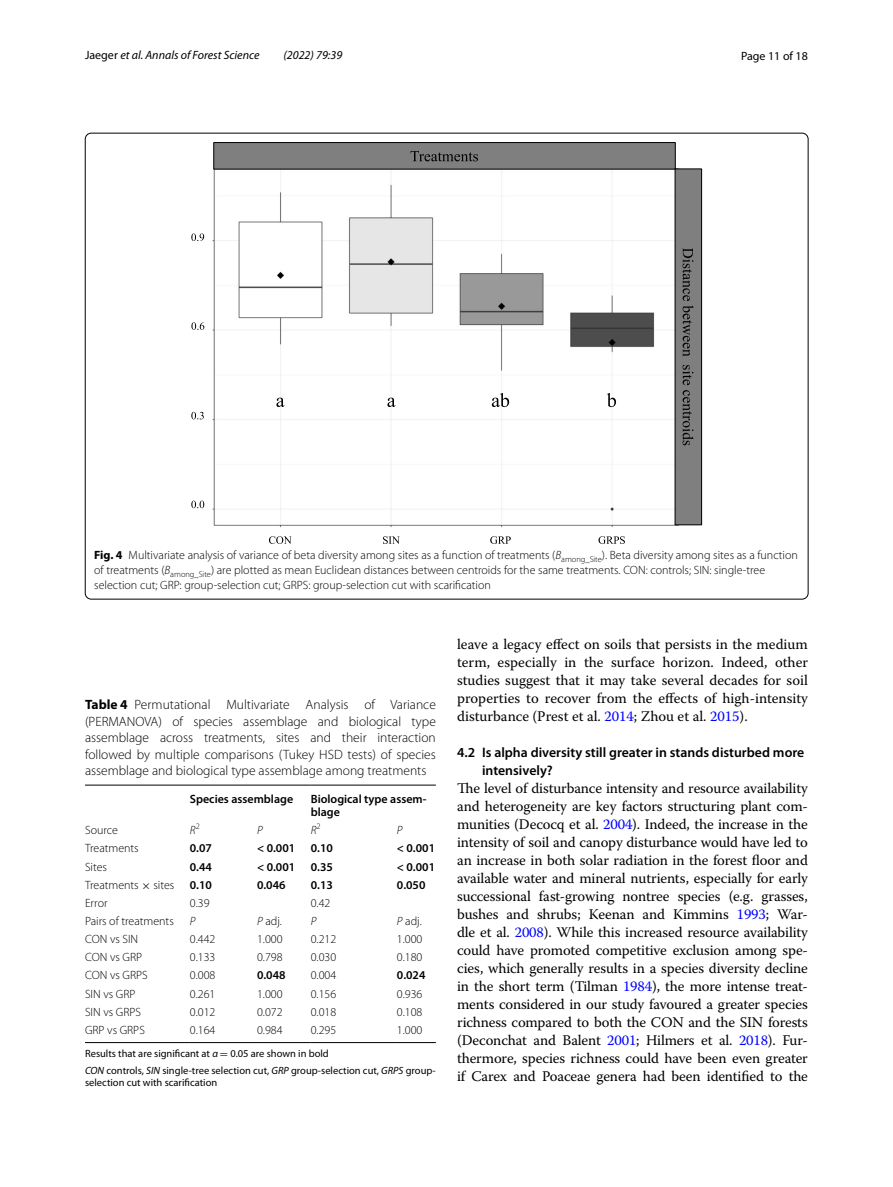
<style>
.page{position:relative;width:893px;height:1187px;background:#fff}
.page>*{position:absolute;margin:0;border:0;box-sizing:border-box;transform-origin:0 0}
.t1{font:14.7px/18px "Warnock Pro";color:#000;text-align:justify}
.t2{font:600 13.8px/18px "Myriad Pro";color:#000}
.t3{font:300 13.5px/16.5px "Myriad Pro";color:#000;text-align:justify}
.t4{font:300 12px/15px "Myriad Pro";color:#000}
.t5{font:600 12px/13.5px "Myriad Pro";color:#000}
.t6{font:italic 12px "Myriad Pro";color:#000}
.t7{font:12px "Myriad Pro";color:#000}
.t8{font:italic 300 12px "Myriad Pro";color:#000}
.t9{font:10.5px/17px "Myriad Pro";color:#000}
.s1{font-style:normal}
.s2{font-weight:700}
.s3{font-style:italic}
.s4{font-family:"MTSY";font-weight:400}
.s5{font-family:"MTSY"}
.s6{color:#00f}
</style>
<div class="page">
<img style="left:193px;top:169px;width:488px;height:358px">
<div style="left:213px;top:142px;width:463px;height:27px;background:#7f7f7f;border:1px solid #000"></div>
<svg style="left:410px;top:151px;width:68px;height:10px"></svg>
<svg style="left:269px;top:536px;width:23px;height:8px"></svg>
<svg style="left:383px;top:536px;width:17px;height:8px"></svg>
<svg style="left:490px;top:536px;width:21px;height:8px"></svg>
<svg style="left:598px;top:536px;width:27px;height:8px"></svg>
<div style="left:675px;top:169px;width:27px;height:356px;background:#7f7f7f"></div>
<div style="left:675px;top:168px;width:27px;height:357px;border:1px solid #000"></div>
<svg style="left:683px;top:248px;width:10px;height:197px"></svg>
<svg style="left:191px;top:500px;width:13px;height:8px"></svg>
<svg style="left:191px;top:412px;width:13px;height:7px"></svg>
<svg style="left:191px;top:322px;width:13px;height:8px"></svg>
<svg style="left:191px;top:233px;width:13px;height:8px"></svg>
<svg style="left:276px;top:397px;width:8px;height:10px"></svg>
<svg style="left:387px;top:397px;width:8px;height:10px"></svg>
<svg style="left:492px;top:393px;width:17px;height:14px"></svg>
<svg style="left:607px;top:393px;width:9px;height:14px"></svg>
<hr style="left:85px;top:784px;width:105px;height:1px;background:#000">
<hr style="left:190px;top:784px;width:67px;height:1px;background:#000">
<hr style="left:257px;top:784px;width:54px;height:1px;background:#000">
<hr style="left:311px;top:784px;width:86px;height:1px;background:#000">
<hr style="left:397px;top:784px;width:39px;height:1px;background:#000">
<hr style="left:85px;top:1042px;width:105px;height:1px;background:#000">
<hr style="left:190px;top:1042px;width:67px;height:1px;background:#000">
<hr style="left:257px;top:1042px;width:54px;height:1px;background:#000">
<hr style="left:311px;top:1042px;width:86px;height:1px;background:#000">
<hr style="left:397px;top:1042px;width:39px;height:1px;background:#000">
<p class="t6" style="left:85px;top:48px;width:176px"><span class="s1">Jaeger</span> et al. Annals of Forest Science</p>
<p class="t6" style="left:284px;top:48px;width:60px">(2022) 79:39</p>
<p class="t7" style="left:741px;top:48px;width:68px">Page 11 of 18</p>
<p class="t4" style="left:94px;top:547px;width:705px"><span class="s2">Fig. 4</span> Multivariate analysis of variance of beta diversity among sites as a function of treatments (<span class="s3">B</span><sub>among_Site</sub>). Beta diversity among sites as a function of treatments (<span class="s3">B</span><sub>among_Site</sub>) are plotted as mean Euclidean distances between centroids for the same treatments. CON: controls; SIN: single-tree selection cut; GRP: group-selection cut; GRPS: group-selection cut with scarification</p>
<p class="t3" style="left:85px;top:696px;width:352px"><span class="s2">Table 4</span> Permutational Multivariate Analysis of Variance (PERMANOVA) of species assemblage and biological type assemblage across treatments, sites and their interaction followed by multiple comparisons (Tukey HSD tests) of species assemblage and biological type assemblage among treatments</p>
<p class="t5" style="left:190px;top:791px;width:105px">Species assemblage</p>
<p class="t5" style="left:311px;top:791px;width:117px">Biological type assem‑ blage</p>
<p class="t4" style="left:85px;top:822px;width:34px">Source</p>
<p class="t8" style="left:190px;top:823px;width:11px">R<sup>2</sup></p>
<p class="t8" style="left:257px;top:823px;width:7px">P</p>
<p class="t8" style="left:311px;top:823px;width:11px">R<sup>2</sup></p>
<p class="t8" style="left:397px;top:823px;width:7px">P</p>
<p class="t4" style="left:85px;top:841px;width:55px">Treatments</p>
<p class="t5" style="left:190px;top:841px;width:24px">0.07</p>
<p class="t5" style="left:257px;top:841px;width:40px">&lt; 0.001</p>
<p class="t5" style="left:311px;top:841px;width:24px">0.10</p>
<p class="t5" style="left:397px;top:841px;width:40px">&lt; 0.001</p>
<p class="t4" style="left:85px;top:859px;width:24px">Sites</p>
<p class="t5" style="left:190px;top:859px;width:24px">0.44</p>
<p class="t5" style="left:257px;top:859px;width:40px">&lt; 0.001</p>
<p class="t5" style="left:311px;top:859px;width:24px">0.35</p>
<p class="t5" style="left:397px;top:859px;width:40px">&lt; 0.001</p>
<p class="t4" style="left:85px;top:877px;width:91px">Treatments <span class="s4">×</span> sites</p>
<p class="t5" style="left:190px;top:877px;width:24px">0.10</p>
<p class="t5" style="left:257px;top:877px;width:30px">0.046</p>
<p class="t5" style="left:311px;top:877px;width:24px">0.13</p>
<p class="t5" style="left:397px;top:877px;width:30px">0.050</p>
<p class="t4" style="left:85px;top:895px;width:24px">Error</p>
<p class="t4" style="left:190px;top:895px;width:21px">0.39</p>
<p class="t4" style="left:311px;top:895px;width:21px">0.42</p>
<p class="t4" style="left:85px;top:913px;width:90px">Pairs of treatments</p>
<p class="t8" style="left:190px;top:914px;width:7px">P</p>
<p class="t4" style="left:257px;top:913px;width:26px"><span class="s3">P</span> adj.</p>
<p class="t8" style="left:311px;top:914px;width:7px">P</p>
<p class="t4" style="left:397px;top:913px;width:26px"><span class="s3">P</span> adj.</p>
<p class="t4" style="left:85px;top:931px;width:55px">CON vs SIN</p>
<p class="t4" style="left:190px;top:931px;width:27px">0.442</p>
<p class="t4" style="left:257px;top:931px;width:27px">1.000</p>
<p class="t4" style="left:311px;top:931px;width:27px">0.212</p>
<p class="t4" style="left:397px;top:931px;width:27px">1.000</p>
<p class="t4" style="left:85px;top:949px;width:59px">CON vs GRP</p>
<p class="t4" style="left:190px;top:949px;width:27px">0.133</p>
<p class="t4" style="left:257px;top:949px;width:27px">0.798</p>
<p class="t4" style="left:311px;top:949px;width:27px">0.030</p>
<p class="t4" style="left:397px;top:949px;width:27px">0.180</p>
<p class="t4" style="left:85px;top:968px;width:64px">CON vs GRPS</p>
<p class="t4" style="left:190px;top:968px;width:27px">0.008</p>
<p class="t5" style="left:257px;top:968px;width:30px">0.048</p>
<p class="t4" style="left:311px;top:968px;width:27px">0.004</p>
<p class="t5" style="left:397px;top:968px;width:30px">0.024</p>
<p class="t4" style="left:85px;top:986px;width:52px">SIN vs GRP</p>
<p class="t4" style="left:190px;top:986px;width:27px">0.261</p>
<p class="t4" style="left:257px;top:986px;width:27px">1.000</p>
<p class="t4" style="left:311px;top:986px;width:27px">0.156</p>
<p class="t4" style="left:397px;top:986px;width:27px">0.936</p>
<p class="t4" style="left:85px;top:1004px;width:58px">SIN vs GRPS</p>
<p class="t4" style="left:190px;top:1004px;width:27px">0.012</p>
<p class="t4" style="left:257px;top:1004px;width:27px">0.072</p>
<p class="t4" style="left:311px;top:1004px;width:27px">0.018</p>
<p class="t4" style="left:397px;top:1004px;width:27px">0.108</p>
<p class="t4" style="left:85px;top:1022px;width:61px">GRP vs GRPS</p>
<p class="t4" style="left:190px;top:1022px;width:27px">0.164</p>
<p class="t4" style="left:257px;top:1022px;width:27px">0.984</p>
<p class="t4" style="left:311px;top:1022px;width:27px">0.295</p>
<p class="t4" style="left:397px;top:1022px;width:27px">1.000</p>
<p class="t9" style="left:85px;top:1044px;width:352px">Results that are significant at <span class="s3">α</span> <span class="s5">=</span> 0.05 are shown in bold<br><span class="s3">CON</span> controls, <span class="s3">SIN</span> single-tree selection cut, <span class="s3">GRP</span> group-selection cut, <span class="s3">GRPS</span> group-</p>
<p class="t9" style="left:85px;top:1074px;width:134px">selection cut with scarification</p>
<p class="t1" style="left:457px;top:635px;width:352px">leave a legacy effect on soils that persists in the medium term, especially in the surface horizon. Indeed, other studies suggest that it may take several decades for soil properties to recover from the effects of high-intensity disturbance (Prest et al. <span class="s6">2014</span>; Zhou et al. <span class="s6">2015</span>).</p>
<p class="t2" style="left:482px;top:743px;width:324px;text-indent:-25px">4.2 Is alpha diversity still greater in stands disturbed more intensively?</p>
<p class="t1" style="left:457px;top:779px;width:352px">The level of disturbance intensity and resource availability and heterogeneity are key factors structuring plant com&shy;munities (Decocq et al. <span class="s6">2004</span>). Indeed, the increase in the intensity of soil and canopy disturbance would have led to an increase in both solar radiation in the forest floor and available water and mineral nutrients, especially for early successional fast-growing nontree species (e.g. grasses, bushes and shrubs; Keenan and Kimmins <span class="s6">1993</span>; War&shy;dle et al. <span class="s6">2008</span>). While this increased resource availability could have promoted competitive exclusion among spe&shy;cies, which generally results in a species diversity decline in the short term (Tilman <span class="s6">1984</span>), the more intense treat&shy;ments considered in our study favoured a greater species richness compared to both the CON and the SIN forests (Deconchat and Balent <span class="s6">2001</span>; Hilmers et al. <span class="s6">2018</span>). Fur&shy;thermore, species richness could have been even greater if Carex and Poaceae genera had been identified to the</p>
</div>
